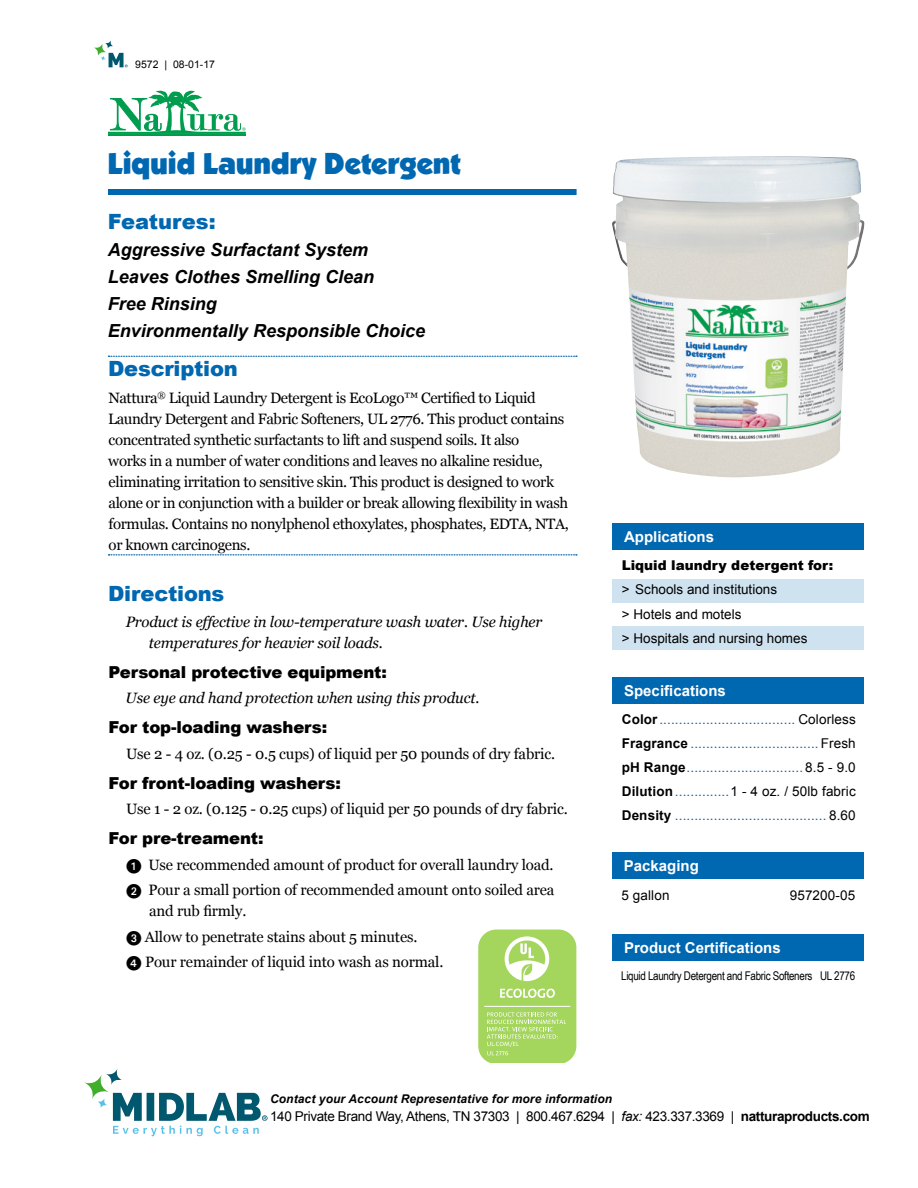
<style>
.page{position:relative;width:918px;height:1188px;background:#fff}
.page>*{position:absolute;margin:0;border:0;box-sizing:border-box;transform-origin:0 0}
.t1{font:30px "Boulder";letter-spacing:-.01em;color:#0067b1}
.t2{font:900 21px "Arial";letter-spacing:-.01em;color:#0067b1}
.t3{font:italic 700 18px/27px "Arial";color:#000}
.t4{font:900 16.5px "Arial";letter-spacing:-.01em;color:#000}
.t5{font:15px/21px "Georgia";letter-spacing:-.025em;color:#000}
.t6{font:italic 15px/21px "Georgia";letter-spacing:-.01em;color:#000}
.t7{font:700 15px "Arial";color:#fff}
.t8{font:13.5px/24px "Arial";letter-spacing:.01em;color:#0067b1;text-align:justify}
.t9{font:13.5px "Arial";letter-spacing:-.025em;color:#000}
.t10{font:13.5px/24px "Arial";color:#000}
.t11{font:900 13.5px "Arial";color:#000}
.t12{font:italic 700 12px "Arial";letter-spacing:.01em;color:#000}
.t13{font:12px "Arial Narrow";letter-spacing:-.025em;color:#000}
.t14{font:10.5px "Arial";color:#000}
.s1{font-family:"European Pi One"}
.s2{font-weight:700;color:#000}
.s3{color:#000}
.s4{font-style:italic}
.s5{font-weight:700}
</style>
<div class="page">
<svg style="left:113px;top:1093px;width:155px;height:43px"></svg>
<svg style="left:84px;top:1074px;width:25px;height:25px"></svg>
<svg style="left:106px;top:1068px;width:16px;height:17px"></svg>
<svg style="left:97px;top:1098px;width:11px;height:10px"></svg>
<svg style="left:94px;top:43px;width:12px;height:13px"></svg>
<svg style="left:105px;top:40px;width:8px;height:9px"></svg>
<svg style="left:100px;top:53px;width:28px;height:14px"></svg>
<hr style="left:108px;top:135px;width:138px;height:1px;background:#009d4e">
<svg style="left:108px;top:90px;width:138px;height:45px"></svg>
<div style="left:612px;top:934px;width:252px;height:27px;background:#0067b1"></div>
<div style="left:612px;top:579px;width:252px;height:24px;background:#cfe2f0"></div>
<div style="left:612px;top:626px;width:252px;height:24px;background:#cfe2f0"></div>
<div style="left:612px;top:524px;width:252px;height:26px;background:#0067b1"></div>
<div style="left:612px;top:852px;width:252px;height:27px;background:#0067b1"></div>
<div style="left:612px;top:677px;width:252px;height:27px;background:#0067b1"></div>
<img style="left:612px;top:156px;width:252px;height:321px">
<svg style="left:478px;top:930px;width:98px;height:133px;background:#b1db75"></svg>
<div style="left:108px;top:189px;width:468px;height:6px;background:#0067b1"></div>
<svg style="left:108px;top:356px;width:469px;height:1px"></svg>
<svg style="left:108px;top:554px;width:469px;height:1px"></svg>
<p class="t14" style="left:135px;top:57px;width:81px">9572 | 08-01-17</p>
<h1 class="t1" style="left:108px;top:146px;width:354px">Liquid Laundry Detergent</h1>
<h2 class="t2" style="left:108px;top:206px;width:109px">Features:</h2>
<p class="t3" style="left:108px;top:237px;width:319px">Aggressive Surfactant System<br>Leaves Clothes Smelling Clean<br>Free Rinsing<br>Environmentally Responsible Choice</p>
<h2 class="t2" style="left:108px;top:354px;width:131px">Description</h2>
<p class="t5" style="left:108px;top:388px;width:462px">Nattura<sup>®</sup> Liquid Laundry Detergent is EcoLogo™ Certified to Liquid Laundry Detergent and Fabric Softeners, UL 2776. This product contains concentrated synthetic surfactants to lift and suspend soils. It also<br>works in a number of water conditions and leaves no alkaline residue, eliminating irritation to sensitive skin. This product is designed to work alone or in conjunction with a builder or break allowing flexibility in wash formulas. Contains no nonylphenol ethoxylates, phosphates, EDTA, NTA, or known carcinogens.</p>
<h2 class="t2" style="left:108px;top:579px;width:118px">Directions</h2>
<p class="t6" style="left:149px;top:611px;width:395px;text-indent:-23px">Product is effective in low-temperature wash water. Use higher temperatures for heavier soil loads.</p>
<p class="t4" style="left:109px;top:660px;width:280px">Personal protective equipment:</p>
<p class="t6" style="left:126px;top:688px;width:355px">Use eye and hand protection when using this product.</p>
<p class="t4" style="left:109px;top:715px;width:220px">For top-loading washers:</p>
<p class="t5" style="left:126px;top:743px;width:431px">Use 2 - 4 oz. (0.25 - 0.5 cups) of liquid per 50 pounds of dry fabric.</p>
<p class="t4" style="left:109px;top:771px;width:234px">For front-loading washers:</p>
<p class="t5" style="left:126px;top:799px;width:443px">Use 1 - 2 oz. (0.125 - 0.25 cups) of liquid per 50 pounds of dry fabric.</p>
<p class="t4" style="left:109px;top:826px;width:156px">For pre-treament:</p>
<p class="t5" style="left:127px;top:852px;width:429px;line-height:25.5px"><span class="s1">1</span> Use recommended amount of product for overall laundry load.<br><span class="s1">2</span> Pour a small portion of recommended amount onto soiled area</p>
<p class="t5" style="left:127px;top:899px;width:318px;line-height:25.5px;text-indent:23px">and rub firmly.<br><span class="s1">3</span> Allow to penetrate stains about 5 minutes.<br><span class="s1">4</span> Pour remainder of liquid into wash as normal.</p>
<p class="t7" style="left:624px;top:527px;width:92px">Applications</p>
<p class="t11" style="left:622px;top:556px;width:213px">Liquid laundry detergent for:</p>
<p class="t10" style="left:622px;top:578px;width:187px">&gt; Schools and institutions<br>&gt; Hotels and motels<br>&gt; Hospitals and nursing homes</p>
<p class="t7" style="left:624px;top:681px;width:103px">Specifications</p>
<p class="t8" style="left:622px;top:708px;width:236px"><span class="s2">Color</span>................................... <span class="s3">Colorless </span><span class="s2">Fragrance</span> ................................. <span class="s3">Fresh </span><span class="s2">pH Range</span>.............................. <span class="s3">8.5 - 9.0<br></span><span class="s2">Dilution</span>..............<span class="s3">1 - 4 oz. / 50lb fabric </span><span class="s2">Density</span> ....................................... <span class="s3">8.60</span></p>
<p class="t7" style="left:624px;top:856px;width:77px">Packaging</p>
<p class="t10" style="left:621px;top:884px;width:50px">5 gallon</p>
<p class="t10" style="left:790px;top:884px;width:67px">957200-05</p>
<p class="t7" style="left:624px;top:938px;width:158px">Product Certifications</p>
<p class="t13" style="left:621px;top:967px;width:236px">Liquid Laundry Detergent and Fabric Softeners UL 2776</p>
<p class="t12" style="left:270px;top:1091px;width:344px">Contact your Account Representative for more information</p>
<p class="t9" style="left:270px;top:1108px;width:601px">140 Private Brand Way, Athens, TN 37303 | 800.467.6294 | <span class="s4">fax:</span> 423.337.3369 | <span class="s5">natturaproducts.com</span></p>
</div>
